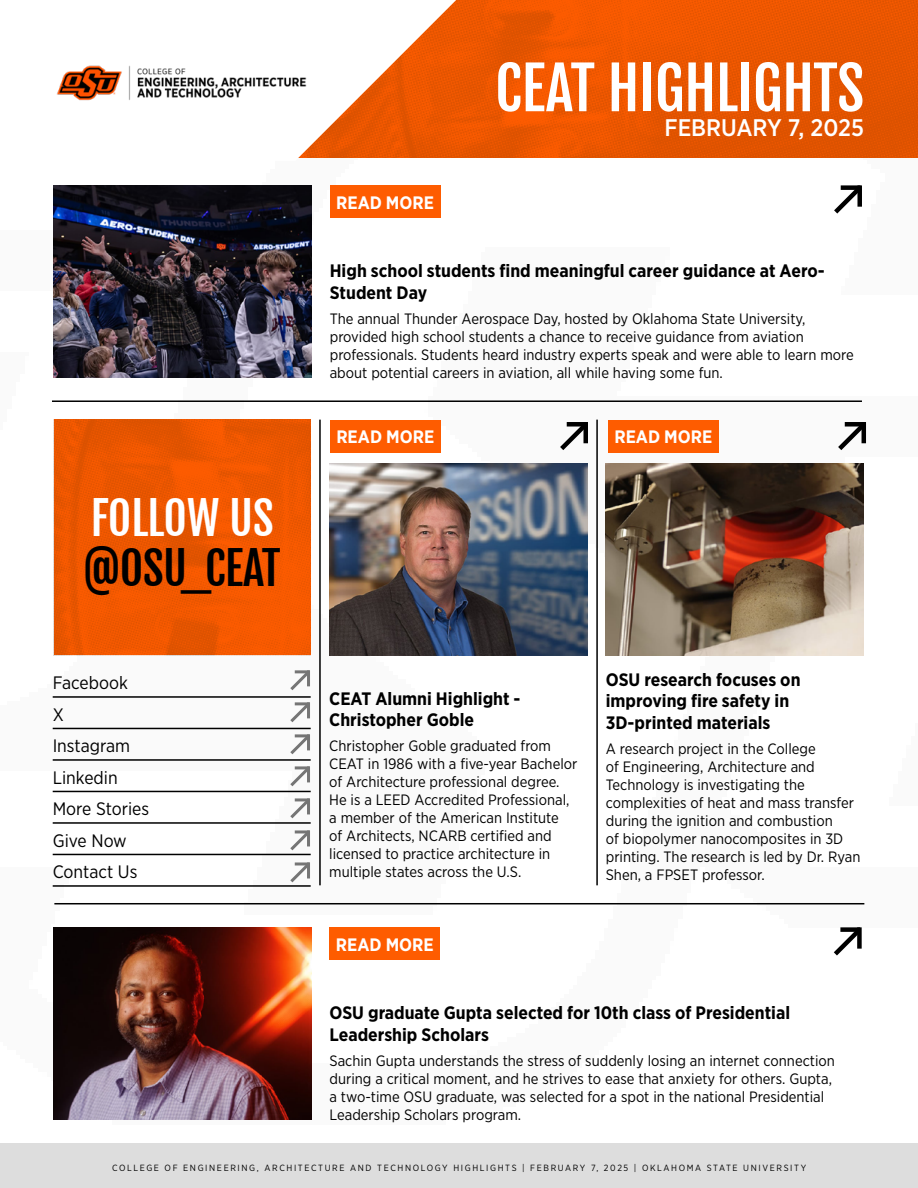
<style>
.page{position:relative;width:918px;height:1188px;background:#fff}
.page>*{position:absolute;margin:0;border:0;box-sizing:border-box;transform-origin:0 0}
.t1{font:58.5px "Fjalla One";color:#fff}
.t2{font:45px "Fjalla One";letter-spacing:-.01em;color:#000}
.t3{font:45px "Fjalla One";letter-spacing:-.005em;color:#fff}
.t4{font:500 24px "Gotham Narrow";color:#fff}
.t5{font:700 18px/21.6px "Gotham Narrow";color:#000}
.t6{font:18px/31.5px "Gotham Narrow";color:#000}
.t7{font:700 18px "Gotham Narrow";color:#fff}
.t8{font:15px/18px "Gotham Narrow";color:#000}
.t9{font:9px "Gotham Narrow";letter-spacing:.18em;color:#000}
</style>
<div class="page">
<img style="left:52px;top:185px;width:813px;height:935px">
<img style="left:456px;top:0;width:462px;height:158px">
<svg style="left:298px;top:0;width:158px;height:158px"></svg>
<img style="left:330px;top:463px;width:258px;height:192px">
<div style="left:608px;top:420px;width:111px;height:33px;background:#fe5c00"></div>
<svg style="left:833px;top:418px;width:34px;height:37px"></svg>
<div style="left:330px;top:420px;width:111px;height:33px;background:#fe5c00"></div>
<svg style="left:555px;top:418px;width:37px;height:37px"></svg>
<img style="left:606px;top:464px;width:257px;height:192px">
<div style="left:330px;top:185px;width:110px;height:33px;background:#fe5c00"></div>
<svg style="left:829px;top:185px;width:36px;height:33px"></svg>
<img style="left:54px;top:185px;width:258px;height:193px">
<img style="left:53px;top:927px;width:258px;height:193px">
<hr style="left:52px;top:400px;width:810px;height:2px;background:#000">
<hr style="left:54px;top:903px;width:810px;height:1px;background:#000">
<div style="left:0;top:1143px;width:918px;height:45px;background:#ddd"></div>
<hr style="left:596px;top:420px;width:2px;height:465px;background:#000">
<hr style="left:319px;top:420px;width:2px;height:465px;background:#000">
<hr style="left:53px;top:696px;width:258px;height:2px;background:#000">
<hr style="left:53px;top:728px;width:258px;height:1px;background:#000">
<hr style="left:53px;top:759px;width:258px;height:2px;background:#000">
<hr style="left:53px;top:791px;width:258px;height:1px;background:#000">
<hr style="left:53px;top:822px;width:258px;height:2px;background:#000">
<hr style="left:53px;top:854px;width:258px;height:1px;background:#000">
<hr style="left:53px;top:885px;width:258px;height:2px;background:#000">
<svg style="left:287px;top:796px;width:26px;height:26px"></svg>
<svg style="left:287px;top:828px;width:26px;height:26px"></svg>
<svg style="left:287px;top:860px;width:26px;height:26px"></svg>
<svg style="left:287px;top:764px;width:26px;height:26px"></svg>
<svg style="left:287px;top:732px;width:26px;height:25px"></svg>
<svg style="left:287px;top:700px;width:26px;height:25px"></svg>
<svg style="left:287px;top:668px;width:26px;height:25px"></svg>
<img style="left:54px;top:420px;width:256px;height:235px">
<img style="left:57px;top:43px;width:253px;height:77px">
<svg style="left:829px;top:924px;width:36px;height:36px"></svg>
<div style="left:329px;top:927px;width:111px;height:33px;background:#fe5c00"></div>
<h1 class="t1" style="left:495px;top:57px;width:370px">CEAT HIGHLIGHTS</h1>
<p class="t7" style="left:336px;top:191px;width:99px">READ MORE</p>
<h3 class="t4" style="left:664px;top:113px;width:201px">FEBRUARY 7, 2025</h3>
<p class="t5" style="left:330px;top:260px;width:496px">High school students find meaningful career guidance at Aero-<br>Student Day</p>
<p class="t8" style="left:330px;top:309px;width:525px">The annual Thunder Aerospace Day, hosted by Oklahoma State University, provided high school students a chance to receive guidance from aviation professionals. Students heard industry experts speak and were able to learn more about potential careers in aviation, all while having some fun.</p>
<h2 class="t3" style="left:91px;top:494px;width:185px">FOLLOW US</h2>
<h2 class="t2" style="left:84px;top:544px;width:198px">@OSU_CEAT</h2>
<p class="t6" style="left:53px;top:667px;width:98px">Facebook<br>X<br>Instagram<br>Linkedin<br>More Stories<br>Give Now<br>Contact Us</p>
<p class="t7" style="left:336px;top:425px;width:99px">READ MORE</p>
<p class="t7" style="left:614px;top:425px;width:99px">READ MORE</p>
<p class="t5" style="left:329px;top:687px;width:193px">CEAT Alumni Highlight -<br>Christopher Goble</p>
<p class="t8" style="left:329px;top:737px;width:250px">Christopher Goble graduated from CEAT in 1986 with a five-year Bachelor of Architecture professional degree.<br>He is a LEED Accredited Professional, a member of the American Institute<br>of Architects, NCARB certified and licensed to practice architecture in multiple states across the U.S.</p>
<p class="t7" style="left:336px;top:933px;width:99px">READ MORE</p>
<p class="t5" style="left:606px;top:668px;width:196px">OSU research focuses on improving fire safety in<br>3D-printed materials</p>
<p class="t8" style="left:606px;top:739px;width:256px">A research project in the College<br>of Engineering, Architecture and Technology is investigating the complexities of heat and mass transfer during the ignition and combustion<br>of biopolymer nanocomposites in 3D printing. The research is led by Dr. Ryan Shen, a FPSET professor.</p>
<p class="t5" style="left:329px;top:1002px;width:462px">OSU graduate Gupta selected for 10th class of Presidential<br>Leadership Scholars</p>
<p class="t8" style="left:329px;top:1051px;width:507px">Sachin Gupta understands the stress of suddenly losing an internet connection during a critical moment, and he strives to ease that anxiety for others. Gupta, a two-time OSU graduate, was selected for a spot in the national Presidential Leadership Scholars program.</p>
<p class="t9" style="left:112px;top:1163px;width:696px">COLLEGE OF ENGINEERING, ARCHITECTURE AND TECHNOLOGY HIGHLIGHTS | FEBRUARY 7, 2025 | OKLAHOMA STATE UNIVERSITY</p>
</div>
